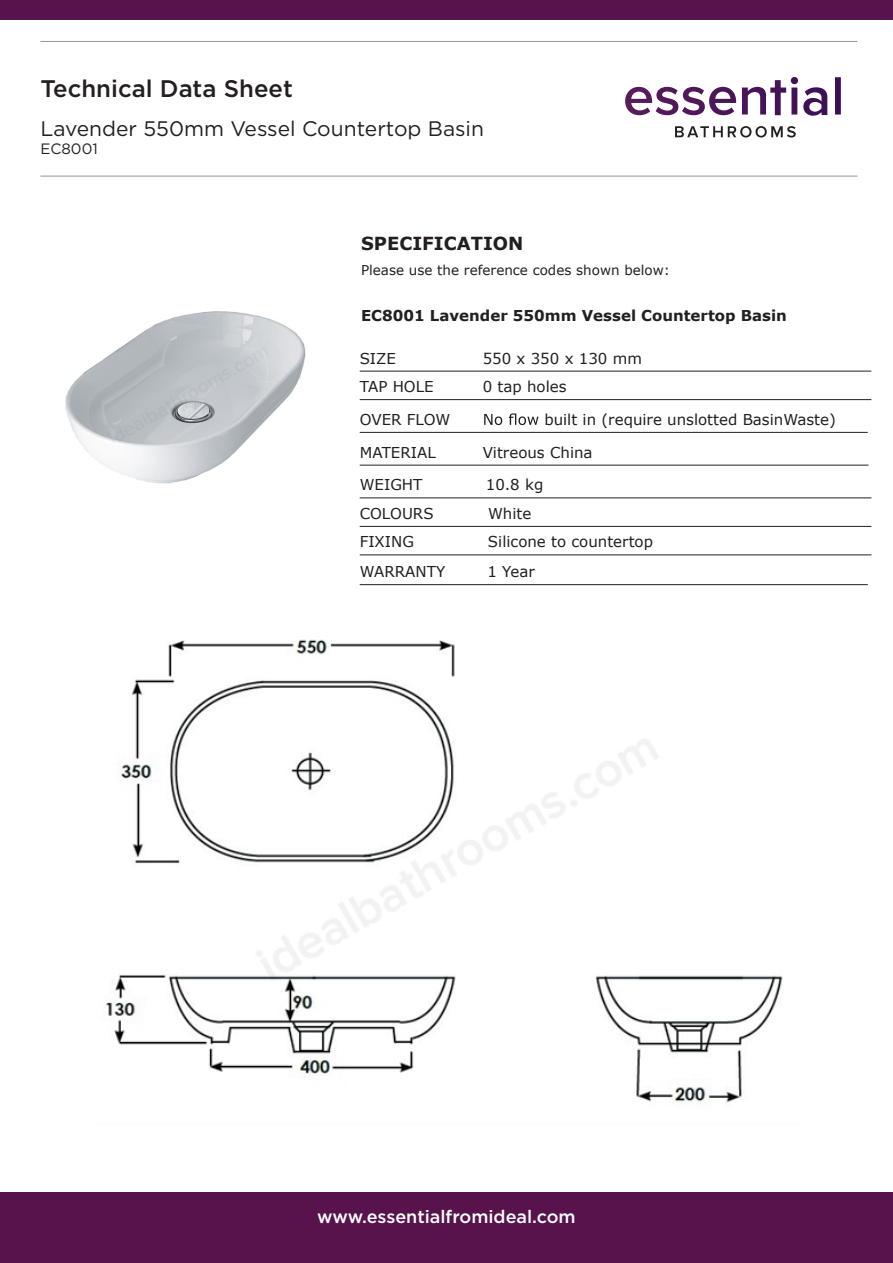
<style>
.page{position:relative;width:893px;height:1263px;background:#fff}
.page>*{position:absolute;margin:0;border:0;box-sizing:border-box;transform-origin:0 0}
.t1{font:500 24px "Gotham HTF";color:#231f20}
.t2{font:21px "Gotham HTF";color:#231f20}
.t3{font:500 18px "Gotham HTF";color:#fff}
.t4{font:700 18px "Verdana";color:#231f20}
.t5{font:15px "Verdana";color:#231f20}
.t6{font:700 15px "Verdana";color:#231f20}
.t7{font:15px "Gotham HTF";color:#231f20}
.t8{font:13.5px "Verdana";color:#231f20}
</style>
<div class="page">
<div style="left:0;top:1193px;width:893px;height:70px;background:#58134d"></div>
<hr style="left:40px;top:41px;width:817px;height:1px;background:#939598">
<hr style="left:40px;top:176px;width:817px;height:1px;background:#939598">
<div style="left:0;top:0;width:893px;height:20px;background:#58134d"></div>
<svg style="left:625px;top:87px;width:111px;height:28px"></svg>
<svg style="left:742px;top:77px;width:85px;height:39px"></svg>
<svg style="left:835px;top:77px;width:6px;height:38px"></svg>
<svg style="left:675px;top:126px;width:121px;height:11px"></svg>
<hr style="left:360px;top:371px;width:511px;height:1px;background:#231f20">
<hr style="left:360px;top:399px;width:511px;height:1px;background:#231f20">
<hr style="left:360px;top:432px;width:508px;height:1px;background:#231f20">
<hr style="left:360px;top:465px;width:508px;height:1px;background:#231f20">
<hr style="left:360px;top:497px;width:511px;height:1px;background:#231f20">
<hr style="left:360px;top:526px;width:511px;height:1px;background:#231f20">
<hr style="left:360px;top:554px;width:511px;height:1px;background:#231f20">
<hr style="left:360px;top:584px;width:508px;height:1px;background:#231f20">
<svg style="left:484px;top:413px;width:54px;height:12px"></svg>
<img style="left:65px;top:311px;width:241px;height:173px">
<img style="left:106px;top:639px;width:677px;height:464px">
<h1 class="t1" style="left:40px;top:74px;width:254px">Technical Data Sheet</h1>
<h2 class="t2" style="left:40px;top:117px;width:445px">Lavender 550mm Vessel Countertop Basin</h2>
<p class="t7" style="left:40px;top:141px;width:59px">EC8001</p>
<p class="t4" style="left:361px;top:231px;width:164px">SPECIFICATION</p>
<p class="t8" style="left:361px;top:261px;width:310px">Please use the reference codes shown below:</p>
<p class="t6" style="left:361px;top:306px;width:427px">EC8001 Lavender 550mm Vessel Countertop Basin</p>
<p class="t5" style="left:360px;top:349px;width:38px">SIZE</p>
<p class="t5" style="left:483px;top:349px;width:161px">550 x 350 x 130 mm</p>
<p class="t5" style="left:360px;top:377px;width:75px">TAP HOLE</p>
<p class="t5" style="left:483px;top:377px;width:85px">0 tap holes</p>
<p class="t5" style="left:360px;top:410px;width:92px">OVER FLOW</p>
<p class="t5" style="left:544px;top:410px;width:293px">built in (require unslotted BasinWaste)</p>
<p class="t5" style="left:360px;top:443px;width:78px">MATERIAL</p>
<p class="t5" style="left:483px;top:443px;width:111px">Vitreous China</p>
<p class="t5" style="left:360px;top:475px;width:64px">WEIGHT</p>
<p class="t5" style="left:486px;top:475px;width:59px">10.8 kg</p>
<p class="t5" style="left:360px;top:504px;width:75px">COLOURS</p>
<p class="t5" style="left:488px;top:504px;width:45px">White</p>
<p class="t5" style="left:360px;top:532px;width:56px">FIXING</p>
<p class="t5" style="left:488px;top:532px;width:167px">Silicone to countertop</p>
<p class="t5" style="left:360px;top:562px;width:87px">WARRANTY</p>
<p class="t5" style="left:487px;top:562px;width:49px">1 Year</p>
<p class="t3" style="left:317px;top:1206px;width:260px">www.essentialfromideal.com</p>
</div>
